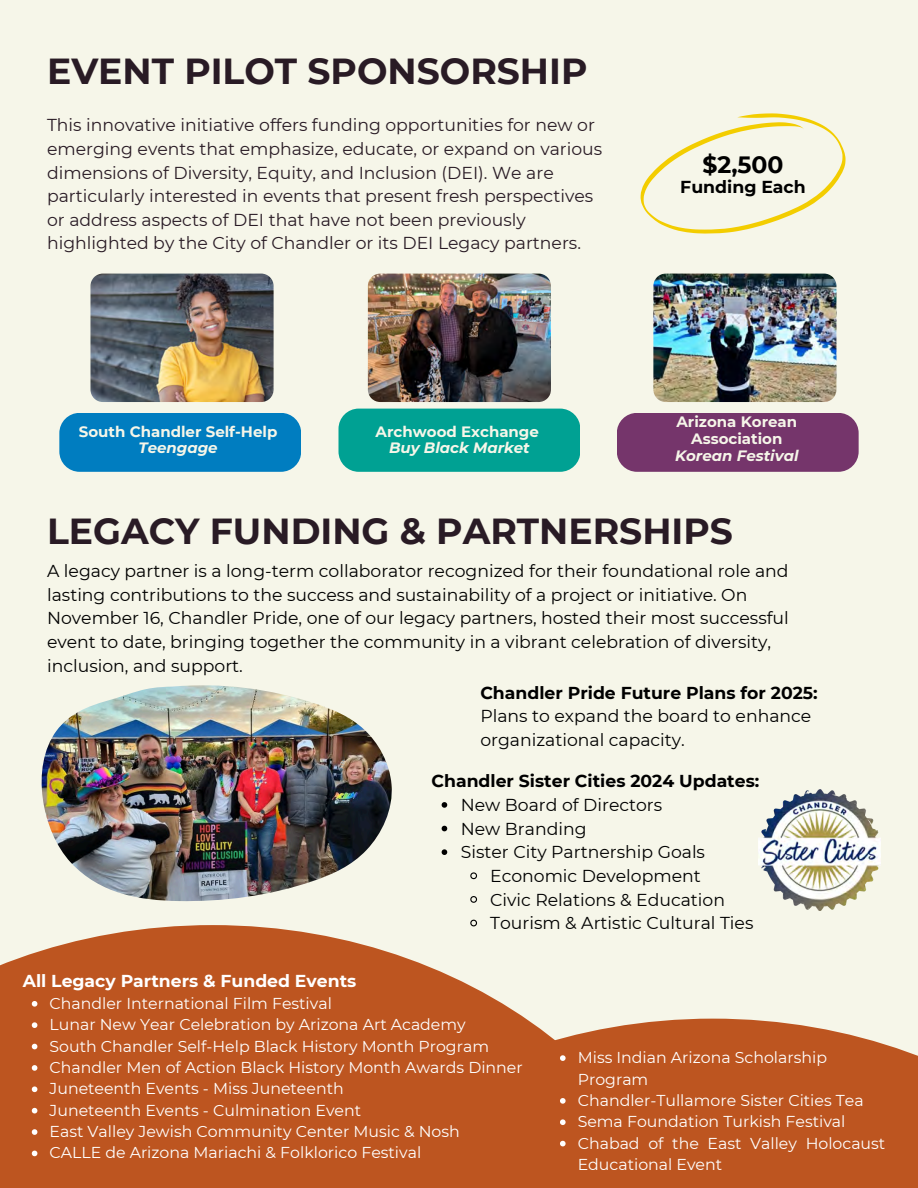
<style>
.page{position:relative;width:918px;height:1188px;background:#f6f6e9}
.page>*{position:absolute;margin:0;border:0;box-sizing:border-box;transform-origin:0 0}
.t1{font:700 36.15px "Montserrat";color:#291b25}
.t2{font:700 23.55px "Montserrat";color:#000}
.t3{font:17.25px/23.7px "Montserrat";color:#000}
.t4{font:17.25px/23.7px "Montserrat";color:#291b25}
.t5{font:700 17.25px "Montserrat";color:#000}
.t6{font:700 17.25px "Montserrat";color:#fff}
.t7{font:15.75px/21.3px "Montserrat";color:#fff}
.t8{font:700 15px/16.8px "Montserrat";color:#f6f6e9;text-align:center}
.t9{font:italic 700 15px "Montserrat";color:#f6f6e9}
.s1{font-weight:700}
</style>
<div class="page">
<div style="left:59px;top:413px;width:242px;height:59px;background:#007dc0;border-radius:20px"></div>
<div style="left:338px;top:409px;width:242px;height:63px;background:#00a193;border-radius:20px"></div>
<div style="left:617px;top:413px;width:242px;height:59px;background:#75356b;border-radius:20px"></div>
<img style="left:90px;top:274px;width:184px;height:128px">
<img style="left:368px;top:274px;width:183px;height:128px">
<img style="left:653px;top:274px;width:183px;height:128px">
<svg style="left:641px;top:113px;width:204px;height:121px"></svg>
<img style="left:42px;top:685px;width:350px;height:216px">
<svg style="left:0;top:925px;width:711px;height:263px;fill:#bd5520"></svg>
<div style="left:213px;top:1019px;width:705px;height:169px;background:#bd5520"></div>
<img style="left:759px;top:789px;width:121px;height:122px">
<svg style="left:442px;top:802px;width:5px;height:6px"></svg>
<svg style="left:442px;top:826px;width:5px;height:5px"></svg>
<svg style="left:442px;top:849px;width:5px;height:6px"></svg>
<svg style="left:470px;top:872px;width:7px;height:8px"></svg>
<svg style="left:470px;top:896px;width:8px;height:7px"></svg>
<svg style="left:469px;top:919px;width:9px;height:8px"></svg>
<svg style="left:32px;top:1001px;width:5px;height:6px"></svg>
<svg style="left:32px;top:1022px;width:5px;height:6px"></svg>
<svg style="left:32px;top:1044px;width:5px;height:5px"></svg>
<svg style="left:32px;top:1065px;width:5px;height:6px"></svg>
<svg style="left:32px;top:1086px;width:5px;height:6px"></svg>
<svg style="left:32px;top:1108px;width:5px;height:5px"></svg>
<svg style="left:32px;top:1129px;width:5px;height:6px"></svg>
<svg style="left:32px;top:1151px;width:5px;height:5px"></svg>
<svg style="left:560px;top:1055px;width:6px;height:6px"></svg>
<svg style="left:560px;top:1098px;width:6px;height:6px"></svg>
<svg style="left:560px;top:1119px;width:6px;height:6px"></svg>
<svg style="left:560px;top:1141px;width:6px;height:5px"></svg>
<p class="t1" style="left:47px;top:49px;width:542px">EVENT PILOT SPONSORSHIP</p>
<p class="t4" style="left:47px;top:113px;width:557px">This innovative initiative offers funding opportunities for new or emerging events that emphasize, educate, or expand on various dimensions of Diversity, Equity, and Inclusion (DEI). We are particularly interested in events that present fresh perspectives or address aspects of DEI that have not been previously highlighted by the City of Chandler or its DEI Legacy partners.</p>
<p class="t8" style="left:79px;top:423px;width:200px">South Chandler Self-Help</p>
<p class="t9" style="left:139px;top:439px;width:81px">Teengage</p>
<p class="t8" style="left:376px;top:423px;width:165px">Archwood Exchange</p>
<p class="t9" style="left:389px;top:439px;width:142px">Buy Black Market</p>
<p class="t2" style="left:702px;top:150px;width:83px">$2,500</p>
<p class="t5" style="left:680px;top:176px;width:127px">Funding Each</p>
<h2 class="t8" style="left:676px;top:413px;width:122px">Arizona Korean<br>Association</h2>
<p class="t9" style="left:675px;top:446px;width:125px">Korean Festival</p>
<h1 class="t1" style="left:47px;top:510px;width:687px">LEGACY FUNDING &amp; PARTNERSHIPS</h1>
<h3 class="t3" style="left:47px;top:559px;width:743px">A legacy partner is a long-term collaborator recognized for their foundational role and lasting contributions to the success and sustainability of a project or initiative. On November 16, Chandler Pride, one of our legacy partners, hosted their most successful event to date, bringing together the community in a vibrant celebration of diversity, inclusion, and support.</h3>
<p class="t3" style="left:480px;top:681px;width:339px"><span class="s1">Chandler Pride Future Plans for 2025:<br></span>Plans to expand the board to enhance organizational capacity.</p>
<h3 class="t5" style="left:431px;top:771px;width:329px">Chandler Sister Cities 2024 Updates:</h3>
<h2 class="t3" style="left:461px;top:793px;width:203px">New Board of Directors</h2>
<p class="t3" style="left:461px;top:817px;width:127px">New Branding</p>
<p class="t3" style="left:461px;top:840px;width:246px">Sister City Partnership Goals</p>
<p class="t3" style="left:490px;top:864px;width:212px">Economic Development</p>
<p class="t3" style="left:490px;top:888px;width:236px">Civic Relations &amp; Education</p>
<p class="t3" style="left:490px;top:911px;width:265px">Tourism &amp; Artistic Cultural Ties</p>
<p class="t6" style="left:23px;top:971px;width:335px">All Legacy Partners &amp; Funded Events</p>
<p class="t7" style="left:50px;top:993px;width:284px">Chandler International Film Festival</p>
<h2 class="t7" style="left:50px;top:1014px;width:418px">Lunar New Year Celebration by Arizona Art Academy</h2>
<p class="t7" style="left:50px;top:1035px;width:441px">South Chandler Self-Help Black History Month Program</p>
<p class="t7" style="left:50px;top:1057px;width:475px">Chandler Men of Action Black History Month Awards Dinner</p>
<p class="t7" style="left:50px;top:1078px;width:296px">Juneteenth Events - Miss Juneteenth</p>
<p class="t7" style="left:50px;top:1099px;width:313px">Juneteenth Events - Culmination Event</p>
<p class="t7" style="left:50px;top:1121px;width:412px">East Valley Jewish Community Center Music &amp; Nosh</p>
<p class="t7" style="left:50px;top:1142px;width:373px">CALLE de Arizona Mariachi &amp; Folklorico Festival</p>
<p class="t7" style="left:578px;top:1047px;width:251px">Miss Indian Arizona Scholarship<br>Program</p>
<p class="t7" style="left:578px;top:1090px;width:288px">Chandler-Tullamore Sister Cities Tea</p>
<p class="t7" style="left:578px;top:1111px;width:269px">Sema Foundation Turkish Festival</p>
<p class="t7" style="left:578px;top:1132px;width:309px">Chabad of the East Valley Holocaust<br>Educational Event</p>
</div>
